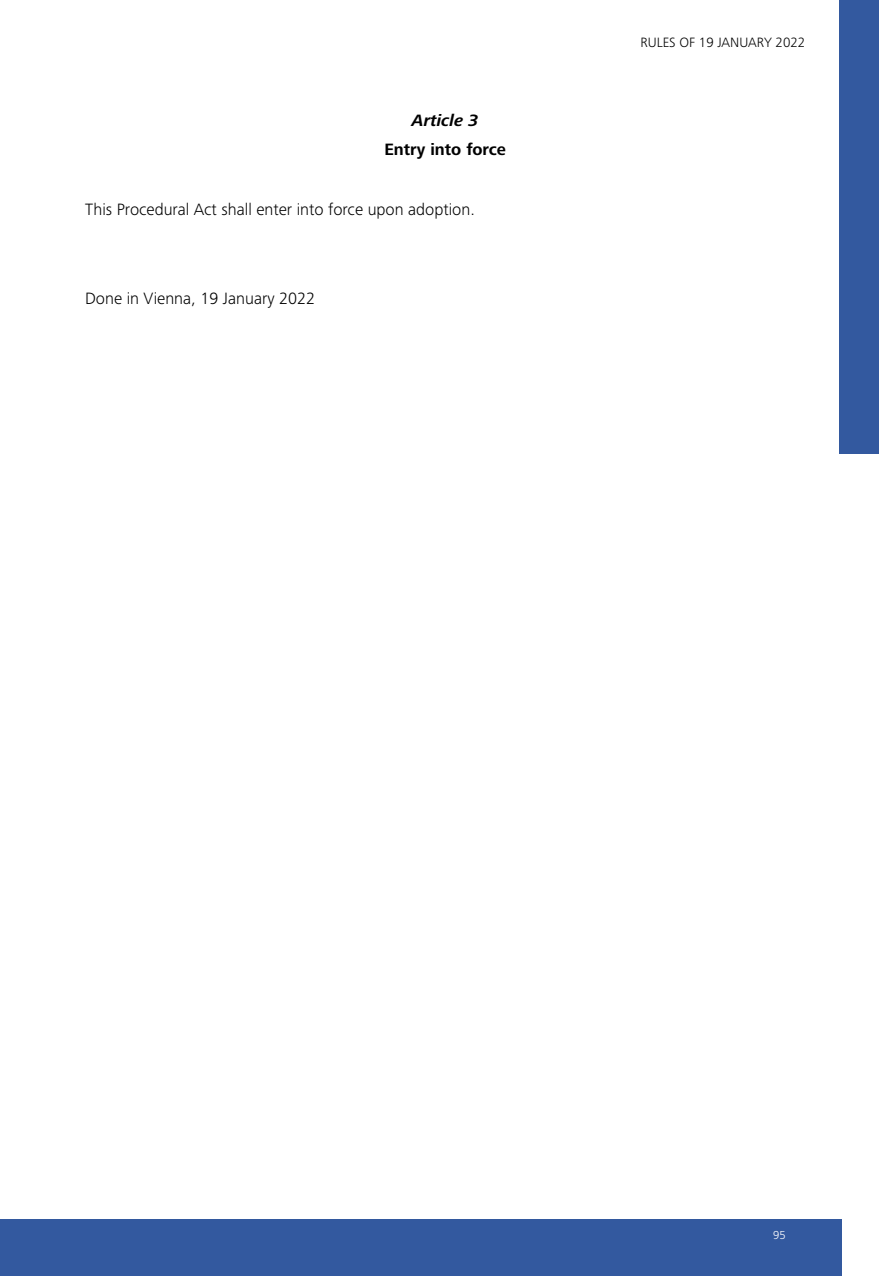
<style>
.page{position:relative;width:879px;height:1276px;background:#fff}
.page>*{position:absolute;margin:0;border:0;box-sizing:border-box;transform-origin:0 0}
.t1{font:300 17px "Frutiger Next Pro";color:#000}
.t2{font:700 17px "Frutiger Next Pro";color:#000}
.t3{font:italic 700 17px "Frutiger Next Pro";color:#000}
.t4{font:300 14px "Frutiger Next Pro";color:#000}
.t5{font:300 12px "Frutiger Next Pro";color:#fff}
</style>
<div class="page">
<div style="left:0;top:1219px;width:841px;height:57px;background:#33599f"></div>
<div style="left:839px;top:0;width:40px;height:454px;background:#33599f"></div>
<p class="t3" style="left:412px;top:110px;width:68px">Article 3</p>
<p class="t2" style="left:384px;top:140px;width:123px">Entry into force</p>
<p class="t1" style="left:85px;top:199px;width:391px">This Procedural Act shall enter into force upon adoption.</p>
<p class="t1" style="left:85px;top:288px;width:232px">Done in Vienna, 19 January 2022</p>
<p class="t4" style="left:640px;top:35px;width:166px">RULES OF 19 JANUARY 2022</p>
<p class="t5" style="left:773px;top:1227px;width:14px">95</p>
</div>
